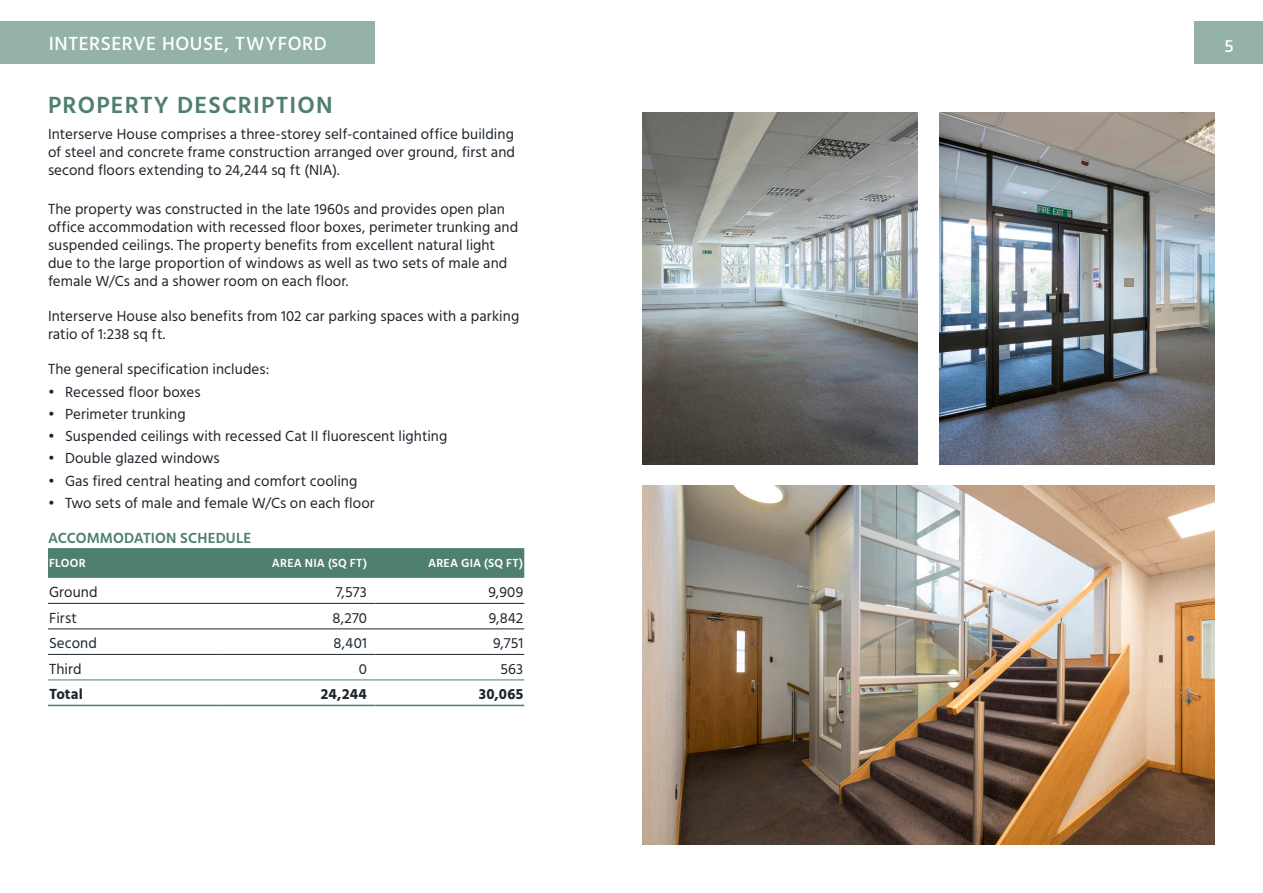
<style>
.page{position:relative;width:1263px;height:893px;background:#fff}
.page>*{position:absolute;margin:0;border:0;box-sizing:border-box;transform-origin:0 0}
.t1{font:600 24px "Hind";letter-spacing:.05em;color:#4e7f71}
.t2{font:500 19.5px "Hind";letter-spacing:.03em;color:#fff}
.t3{font:500 18px "Hind";color:#fff}
.Bullets{font:15px/18px "Hind";letter-spacing:.005em;color:#1d252c}
.Bullets-2{font:600 15px "Hind";letter-spacing:.005em;color:#4e7f71}
.Bullets-3{font:700 15px "Hind";letter-spacing:.015em;color:#1d252c}
.Bullets-4{font:600 12px "Hind";letter-spacing:.015em;color:#fff}
</style>
<div class="page">
<img style="left:642px;top:112px;width:276px;height:353px">
<img style="left:939px;top:113px;width:276px;height:352px">
<img style="left:642px;top:486px;width:573px;height:359px">
<div style="left:0;top:21px;width:375px;height:43px;background:#95b2aa"></div>
<div style="left:1195px;top:21px;width:68px;height:43px;background:#95b2aa"></div>
<div style="left:48px;top:548px;width:476px;height:30px;background:#4e7f71"></div>
<hr style="left:48px;top:603px;width:170px;height:1px;background:#1d252c">
<hr style="left:218px;top:603px;width:157px;height:1px;background:#1d252c">
<hr style="left:375px;top:603px;width:149px;height:1px;background:#1d252c">
<hr style="left:48px;top:629px;width:170px;height:1px;background:#1d252c">
<hr style="left:218px;top:629px;width:157px;height:1px;background:#1d252c">
<hr style="left:375px;top:629px;width:149px;height:1px;background:#1d252c">
<hr style="left:48px;top:654px;width:170px;height:1px;background:#1d252c">
<hr style="left:218px;top:654px;width:157px;height:1px;background:#1d252c">
<hr style="left:375px;top:654px;width:149px;height:1px;background:#1d252c">
<hr style="left:48px;top:679px;width:170px;height:1px;background:#4e7f71">
<hr style="left:218px;top:679px;width:157px;height:1px;background:#4e7f71">
<hr style="left:375px;top:679px;width:149px;height:1px;background:#4e7f71">
<hr style="left:48px;top:705px;width:170px;height:1px;background:#4e7f71">
<hr style="left:218px;top:705px;width:157px;height:1px;background:#4e7f71">
<hr style="left:375px;top:705px;width:149px;height:1px;background:#4e7f71">
<h2 class="t2" style="left:49px;top:30px;width:279px">INTERSERVE HOUSE, TWYFORD</h2>
<p class="t3" style="left:1224px;top:34px;width:11px">5</p>
<p class="t1" style="left:48px;top:88px;width:286px">PROPERTY DESCRIPTION</p>
<p class="Bullets" style="left:48px;top:126px;width:469px;text-align:justify">Interserve House comprises a three-storey self-contained office building of steel and concrete frame construction arranged over ground, first and second floors extending to 24,244 sq ft (NIA).</p>
<p class="Bullets" style="left:48px;top:201px;width:472px">The property was constructed in the late 1960s and provides open plan office accommodation with recessed floor boxes, perimeter trunking and suspended ceilings. The property benefits from excellent natural light due to the large proportion of windows as well as two sets of male and female W/Cs and a shower room on each floor.</p>
<p class="Bullets" style="left:48px;top:308px;width:473px">Interserve House also benefits from 102 car parking spaces with a parking ratio of 1:238 sq ft.</p>
<p class="Bullets" style="left:48px;top:361px;width:223px">The general specification includes:</p>
<p class="Bullets" style="left:48px;top:383px;width:154px">• Recessed floor boxes</p>
<p class="Bullets" style="left:48px;top:406px;width:139px">• Perimeter trunking</p>
<p class="Bullets" style="left:48px;top:428px;width:401px">• Suspended ceilings with recessed Cat II fluorescent lighting</p>
<p class="Bullets" style="left:48px;top:450px;width:173px">• Double glazed windows</p>
<p class="Bullets" style="left:48px;top:472px;width:311px">• Gas fired central heating and comfort cooling</p>
<p class="Bullets" style="left:48px;top:495px;width:328px">• Two sets of male and female W/Cs on each floor</p>
<p class="Bullets-2" style="left:48px;top:528px;width:205px">ACCOMMODATION SCHEDULE</p>
<p class="Bullets-4" style="left:49px;top:555px;width:38px">FLOOR</p>
<p class="Bullets-4" style="left:272px;top:555px;width:97px">AREA NIA (SQ FT)</p>
<p class="Bullets-4" style="left:428px;top:555px;width:97px">AREA GIA (SQ FT)</p>
<p class="Bullets" style="left:49px;top:584px;width:50px">Ground</p>
<p class="Bullets" style="left:336px;top:584px;width:33px">7,573</p>
<p class="Bullets" style="left:489px;top:584px;width:36px">9,909</p>
<p class="Bullets" style="left:49px;top:609px;width:29px">First</p>
<p class="Bullets" style="left:332px;top:609px;width:36px">8,270</p>
<p class="Bullets" style="left:489px;top:609px;width:36px">9,842</p>
<p class="Bullets" style="left:49px;top:635px;width:49px">Second</p>
<p class="Bullets" style="left:334px;top:635px;width:35px">8,401</p>
<p class="Bullets" style="left:493px;top:635px;width:32px">9,751</p>
<p class="Bullets" style="left:49px;top:660px;width:34px">Third</p>
<p class="Bullets" style="left:359px;top:660px;width:10px">0</p>
<p class="Bullets" style="left:500px;top:660px;width:24px">563</p>
<p class="Bullets-3" style="left:49px;top:685px;width:35px">Total</p>
<p class="Bullets-3" style="left:321px;top:685px;width:48px">24,244</p>
<p class="Bullets-3" style="left:479px;top:685px;width:46px">30,065</p>
</div>
